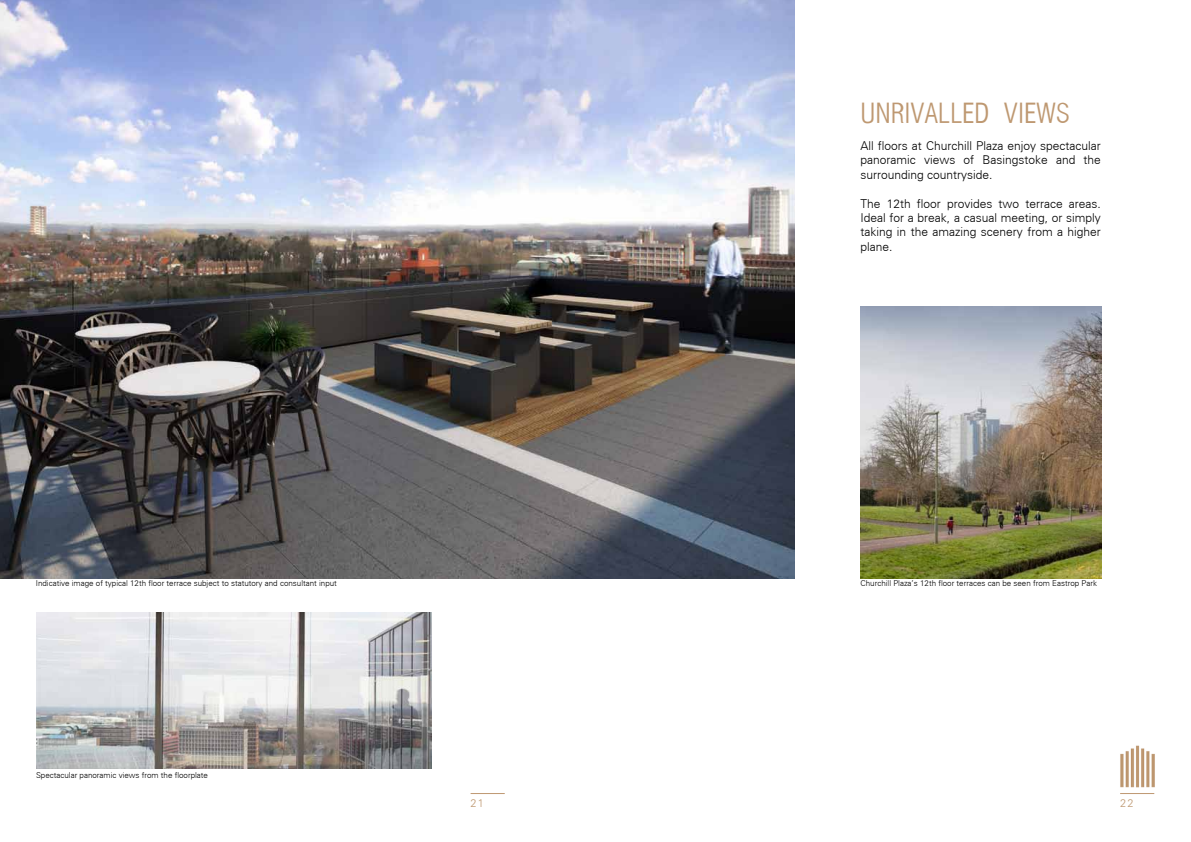
<style>
.page{position:relative;width:1191px;height:842px;background:#fff}
.page>*{position:absolute;margin:0;border:0;box-sizing:border-box;transform-origin:0 0}
.t1{font:300 condensed 31px "Helvetica";color:#be9871}
.t2{font:300 12px/14.4px "Univers";color:#000;text-align:justify}
.t3{font:300 11px "Univers";color:#be9871}
.t4{font:300 8px "Univers";color:#000}
</style>
<div class="page">
<img style="left:1120px;top:745px;width:35px;height:43px">
<hr style="left:1120px;top:793px;width:34px;height:1px;background:#be9871">
<hr style="left:470px;top:793px;width:35px;height:1px;background:#be9871">
<img style="left:0;top:0;width:794px;height:578px">
<img style="left:36px;top:613px;width:395px;height:155px">
<img style="left:860px;top:307px;width:241px;height:271px">
<p class="t4" style="left:36px;top:579px;width:302px">Indicative image of typical 12th floor terrace subject to statutory and consultant input</p>
<p class="t4" style="left:36px;top:770px;width:174px">Spectacular panoramic views from the floorplate</p>
<h1 class="t1" style="left:860px;top:97px;width:211px">UNRIVALLED VIEWS</h1>
<p class="t2" style="left:860px;top:139px;width:242px">All floors at Churchill Plaza enjoy spectacular panoramic views of Basingstoke and the surrounding countryside.</p>
<p class="t2" style="left:860px;top:196px;width:242px">The 12th floor provides two terrace areas.<br>Ideal for a break, a casual meeting, or simply taking in the amazing scenery from a higher plane.</p>
<p class="t4" style="left:860px;top:579px;width:238px">Churchill Plaza’s 12th floor terraces can be seen from Eastrop Park</p>
<p class="t3" style="left:470px;top:797px;width:15px">21</p>
<p class="t3" style="left:1120px;top:797px;width:15px">22</p>
</div>
